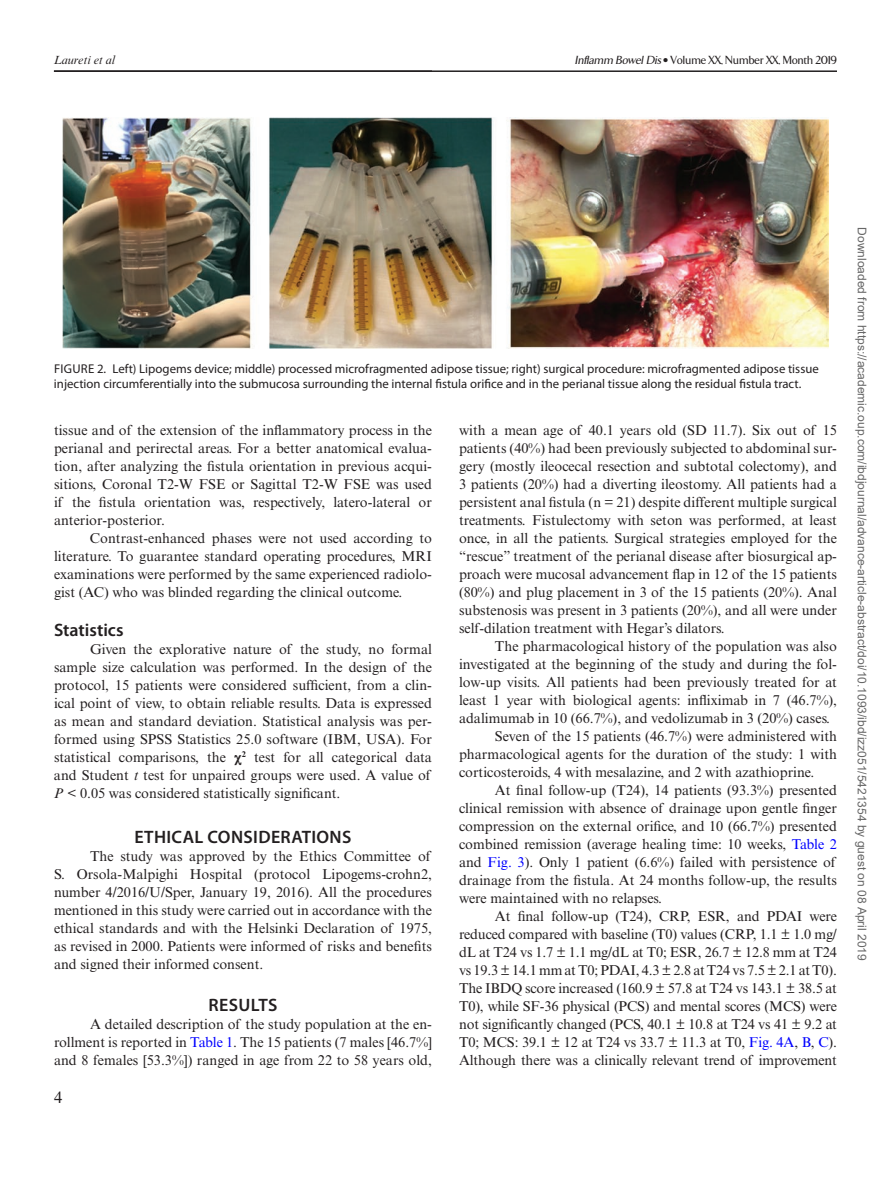
<style>
.page{position:relative;width:891px;height:1188px;background:#fff}
.page>*{position:absolute;margin:0;border:0;box-sizing:border-box;transform-origin:0 0}
.t1{font:600 18px "Myriad Pro";letter-spacing:.02em;color:#231f20}
.t2{font:600 18px "Myriad Pro";color:#231f20}
.t3{font:16.5px "Times New Roman MT Std";color:#231f20}
.t4{font:14.25px/18px "Times New Roman MT Std";color:#231f20;text-align:justify}
.t5{font:12.75px/15px "Myriad Pro";color:#231f20}
.t6{font:12px "Arial";color:#666}
.t7{font:500 12px "TF Arrow";color:#231f20}
.t8{font:italic 12px "Times New Roman MT Std";color:#231f20}
.s1{font-style:italic}
.s2{font-family:"Gandhari Unicode";font-weight:700}
.s3{color:#00f}
</style>
<div class="page">
<hr style="left:54px;top:70px;width:783px;height:2px;background:#231f20">
<img style="left:62px;top:117px;width:767px;height:232px">
<p class="t8" style="left:54px;top:54px;width:63px">Laureti et al</p>
<p class="t7" style="left:575px;top:54px;width:264px"><span class="s1">Inflamm BowelDis</span>• Volume XX, Number XX, Month 2019</p>
<p class="t5" style="left:54px;top:361px;width:766px">FIGURE 2. Left) Lipogems device; middle) processed microfragmented adipose tissue; right) surgical procedure: microfragmented adipose tissue injection circumferentially into the submucosa surrounding the internal fistula orifice and in the perianal tissue along the residual fistula tract.</p>
<p class="t4" style="left:54px;top:421px;width:379px">tissue and of the extension of the inflammatory process in the perianal and perirectal areas. For a better anatomical evalua&shy;tion, after analyzing the fistula orientation in previous acqui&shy;sitions, Coronal T2-W FSE or Sagittal T2-W FSE was used if the fistula orientation was, respectively, latero-lateral or anterior-posterior.</p>
<p class="t4" style="left:54px;top:529px;width:380px;text-indent:36px">Contrast-enhanced phases were not used according to literature. To guarantee standard operating procedures, MRI examinations were performed by the same experienced radiolo&shy;gist (AC) who was blinded regarding the clinical outcome.</p>
<p class="t2" style="left:54px;top:619px;width:71px">Statistics</p>
<p class="t4" style="left:54px;top:640px;width:380px;text-indent:36px">Given the explorative nature of the study, no formal sample size calculation was performed. In the design of the protocol, 15 patients were considered sufficient, from a clin&shy;ical point of view, to obtain reliable results. Data is expressed as mean and standard deviation. Statistical analysis was per&shy;formed using SPSS Statistics 25.0 software (IBM, USA). For statistical comparisons, the <span class="s2">χ</span><sup>2</sup> test for all categorical data and Student <span class="s1">t</span> test for unpaired groups were used. A value of <span class="s1">P</span> &lt; 0.05 was considered statistically significant.</p>
<p class="t1" style="left:134px;top:826px;width:219px">ETHICAL CONSIDERATIONS</p>
<p class="t4" style="left:54px;top:847px;width:380px;text-indent:36px">The study was approved by the Ethics Committee of S. Orsola-Malpighi Hospital (protocol Lipogems-crohn2, number 4/2016/U/Sper, January 19, 2016). All the procedures mentioned in this study were carried out in accordance with the ethical standards and with the Helsinki Declaration of 1975, as revised in 2000. Patients were informed of risks and benefits and signed their informed consent.</p>
<p class="t1" style="left:209px;top:994px;width:70px">RESULTS</p>
<p class="t4" style="left:54px;top:1015px;width:380px;text-indent:36px">A detailed description of the study population at the en&shy;rollment is reported in <span class="s3">Table 1</span>. The 15 patients (7 males [46.7%] and 8 females [53.3%]) ranged in age from 22 to 58 years old,</p>
<p class="t3" style="left:54px;top:1088px;width:10px">4</p>
<p class="t4" style="left:459px;top:421px;width:380px">with a mean age of 40.1 years old (SD 11.7). Six out of 15 patients (40%) had been previously subjected to abdominal sur&shy;gery (mostly ileocecal resection and subtotal colectomy), and 3 patients (20%) had a diverting ileostomy. All patients had a persistent anal fistula (n = 21) despite different multiple surgical treatments. Fistulectomy with seton was performed, at least once, in all the patients. Surgical strategies employed for the “rescue” treatment of the perianal disease after biosurgical ap&shy;proach were mucosal advancement flap in 12 of the 15 patients (80%) and plug placement in 3 of the 15 patients (20%). Anal substenosis was present in 3 patients (20%), and all were under self-dilation treatment with Hegar’s dilators.</p>
<p class="t4" style="left:495px;top:637px;width:344px">The pharmacological history of the population was also</p>
<p class="t4" style="left:459px;top:655px;width:380px">investigated at the beginning of the study and during the fol-</p>
<p class="t4" style="left:459px;top:673px;width:380px">low-up visits. All patients had been previously treated for at</p>
<p class="t4" style="left:459px;top:691px;width:380px">least 1 year with biological agents: infliximab in 7 (46.7%),</p>
<p class="t4" style="left:459px;top:709px;width:373px">adalimumab in 10 (66.7%), and vedolizumab in 3 (20%) cases.</p>
<p class="t4" style="left:495px;top:727px;width:343px">Seven of the 15 patients (46.7%) were administered with</p>
<p class="t4" style="left:459px;top:745px;width:380px">pharmacological agents for the duration of the study: 1 with</p>
<p class="t4" style="left:459px;top:763px;width:357px">corticosteroids, 4 with mesalazine, and 2 with azathioprine.</p>
<p class="t4" style="left:495px;top:781px;width:344px">At final follow-up (T24), 14 patients (93.3%) presented</p>
<p class="t4" style="left:459px;top:799px;width:380px">clinical remission with absence of drainage upon gentle finger</p>
<p class="t4" style="left:459px;top:817px;width:380px">compression on the external orifice, and 10 (66.7%) presented</p>
<p class="t4" style="left:459px;top:835px;width:380px">combined remission (average healing time: 10 weeks, <span class="s3">Table 2</span></p>
<p class="t4" style="left:459px;top:853px;width:378px">and <span class="s3">Fig. 3</span>). Only 1 patient (6.6%) failed with persistence of</p>
<p class="t4" style="left:459px;top:871px;width:380px">drainage from the fistula. At 24 months follow-up, the results</p>
<p class="t4" style="left:459px;top:889px;width:205px">were maintained with no relapses.</p>
<p class="t4" style="left:495px;top:907px;width:344px">At final follow-up (T24), CRP, ESR, and PDAI were</p>
<p class="t4" style="left:459px;top:925px;width:379px">reduced compared with baseline (T0) values (CRP, 1.1 ± 1.0 mg/</p>
<p class="t4" style="left:459px;top:943px;width:379px">dL at T24 vs 1.7 ± 1.1 mg/dL at T0; ESR, 26.7 ± 12.8 mm at T24</p>
<p class="t4" style="left:459px;top:961px;width:380px">vs 19.3 ± 14.1 mm at T0; PDAI, 4.3 ± 2.8 at T24 vs 7.5 ± 2.1 at T0).</p>
<p class="t4" style="left:459px;top:979px;width:379px">The IBDQ score increased (160.9 ± 57.8 at T24 vs 143.1 ± 38.5 at</p>
<p class="t4" style="left:459px;top:997px;width:379px">T0), while SF-36 physical (PCS) and mental scores (MCS) were</p>
<p class="t4" style="left:459px;top:1015px;width:380px">not significantly changed (PCS, 40.1 ± 10.8 at T24 vs 41 ± 9.2 at</p>
<p class="t4" style="left:459px;top:1033px;width:379px">T0; MCS: 39.1 ± 12 at T24 vs 33.7 ± 11.3 at T0, <span class="s3">Fig. 4A</span>, <span class="s3">B</span>, <span class="s3">C</span>).</p>
<p class="t4" style="left:459px;top:1051px;width:379px">Although there was a clinically relevant trend of improvement</p>
<p class="t6" style="left:866px;top:227px;width:735px;rotate:90deg">Downloaded from https://academic.oup.com/ibdjournal/advance-article-abstract/doi/10.1093/ibd/izz051/5421354 by guest on 08 April 2019</p>
</div>
